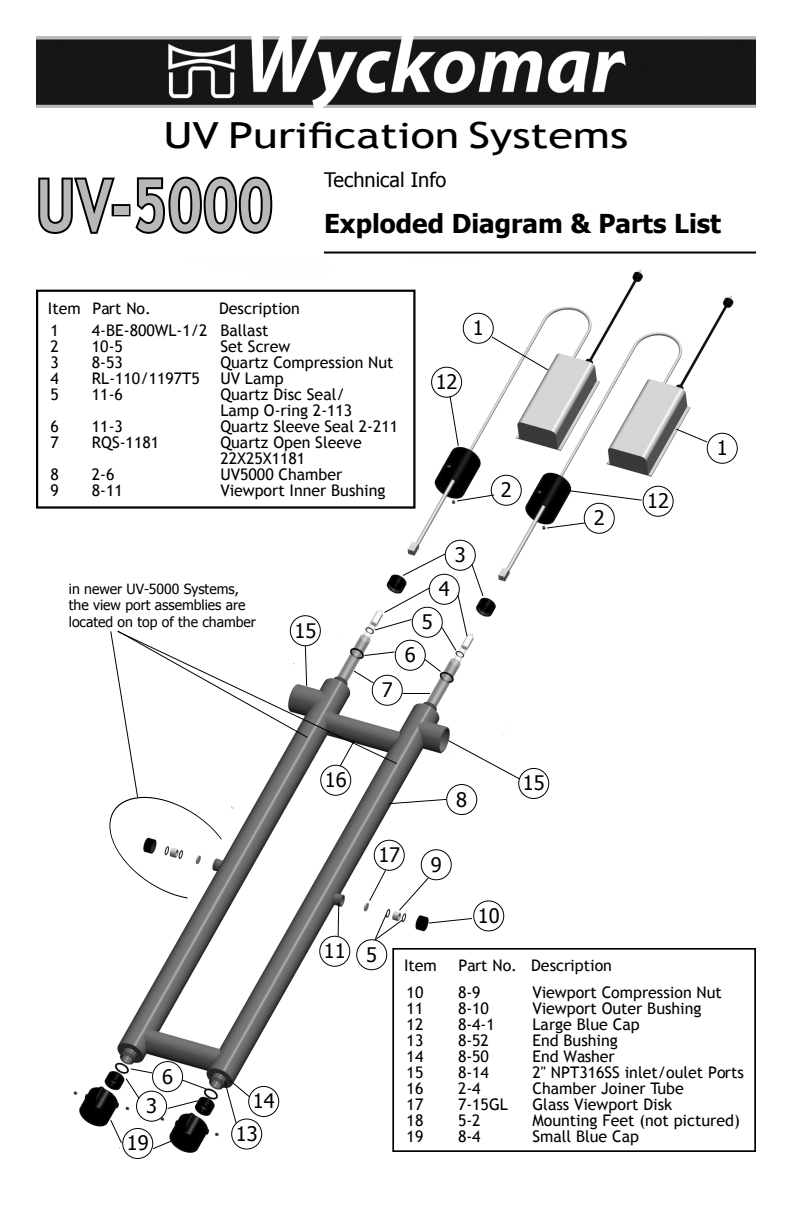
<style>
.page{position:relative;width:792px;height:1224px;background:#fff}
.page>*{position:absolute;margin:0;border:0;box-sizing:border-box;transform-origin:0 0}
.t1{font:700 72px "Trebuchet MS";letter-spacing:.025em;color:#b8b8b8;scale:.8 1}
.t2{font:36px "Trebuchet MS";color:#000;scale:1.25 1}
.t3{font:700 26px "Tahoma";color:#000}
.t4{font:20px "Tahoma";color:#000}
.t5{font:16px/16px "Trebuchet MS";color:#000}
.t6{font:14px/16.8px "Tahoma";color:#000}
</style>
<div class="page">
<img style="left:36px;top:36px;width:720px;height:72px">
<img style="left:63px;top:270px;width:675px;height:889px">
<div style="left:518px;top:768px;width:31px;height:31px;border:1px solid #000;border-radius:50%"></div>
<div style="left:248px;top:1086px;width:31px;height:31px;border:1px solid #000;border-radius:50%"></div>
<div style="left:431px;top:367px;width:31px;height:30px;border:1px solid #000;border-radius:50%"></div>
<div style="left:320px;top:936px;width:30px;height:31px;border:1px solid #000;border-radius:50%"></div>
<div style="left:445px;top:540px;width:31px;height:31px;border:1px solid #000;border-radius:50%"></div>
<div style="left:584px;top:503px;width:31px;height:31px;border:1px solid #000;border-radius:50%"></div>
<div style="left:463px;top:313px;width:31px;height:31px;border:1px solid #000;border-radius:50%"></div>
<div style="left:707px;top:433px;width:31px;height:31px;border:1px solid #000;border-radius:50%"></div>
<div style="left:491px;top:475px;width:31px;height:31px;border:1px solid #000;border-radius:50%"></div>
<svg style="left:491px;top:336px;width:58px;height:35px"></svg>
<svg style="left:675px;top:428px;width:33px;height:15px"></svg>
<svg style="left:546px;top:522px;width:40px;height:7px"></svg>
<svg style="left:456px;top:494px;width:39px;height:8px"></svg>
<div style="left:136px;top:1091px;width:31px;height:30px;border:1px solid #000;border-radius:50%"></div>
<div style="left:356px;top:939px;width:31px;height:31px;border:1px solid #000;border-radius:50%"></div>
<svg style="left:166px;top:1100px;width:33px;height:10px"></svg>
<svg style="left:224px;top:1079px;width:27px;height:45px"></svg>
<div style="left:152px;top:1061px;width:31px;height:31px;border:1px solid #000;border-radius:50%"></div>
<svg style="left:125px;top:1068px;width:28px;height:32px"></svg>
<svg style="left:181px;top:1079px;width:27px;height:11px"></svg>
<svg style="left:109px;top:553px;width:412px;height:389px"></svg>
<svg style="left:449px;top:395px;width:10px;height:52px"></svg>
<div style="left:643px;top:486px;width:30px;height:31px;border:1px solid #000;border-radius:50%"></div>
<svg style="left:569px;top:490px;width:74px;height:11px"></svg>
<hr style="left:324px;top:252px;width:432px;height:2px;background:#000">
<svg style="left:38px;top:177px;width:79px;height:57px"></svg>
<div style="left:112px;top:204px;width:18px;height:12px;border:4px solid #000"></div>
<svg style="left:135px;top:176px;width:138px;height:58px"></svg>
<div style="left:122px;top:1128px;width:31px;height:31px;border:1px solid #000;border-radius:50%"></div>
<div style="left:231px;top:1119px;width:31px;height:30px;border:1px solid #000;border-radius:50%"></div>
<div style="left:37px;top:291px;width:377px;height:217px;background:#fff"></div>
<div style="left:36px;top:290px;width:380px;height:219px;border:2px solid #000"></div>
<div style="left:393px;top:949px;width:362px;height:202px;background:#fff"></div>
<div style="left:392px;top:948px;width:364px;height:204px;border:2px solid #000"></div>
<svg style="left:152px;top:1140px;width:21px;height:10px"></svg>
<svg style="left:109px;top:1119px;width:14px;height:25px"></svg>
<h2 class="t2" style="left:163px;top:114px;width:374px">UV Purification Systems</h2>
<p class="t1" style="left:36px;top:161px;width:297px">UV-5000</p>
<p class="t4" style="left:324px;top:167px;width:124px">Technical Info</p>
<p class="t3" style="left:324px;top:205px;width:399px">Exploded Diagram &amp; Parts List</p>
<p class="t5" style="left:48px;top:301px;width:105px">Item Part No.</p>
<p class="t5" style="left:219px;top:301px;width:82px">Description</p>
<p class="t5" style="left:92px;top:323px;width:117px">4-BE-800WL-1/2<br>10-5<br>8-53<br>RL-110/1197T5<br>11-6</p>
<p class="t5" style="left:92px;top:419px;width:69px">11-3<br>RQS-1181</p>
<p class="t5" style="left:92px;top:467px;width:33px">2-6<br>8-11</p>
<p class="t5" style="left:220px;top:323px;width:179px">Ballast<br>Set Screw<br>Quartz Compression Nut<br>UV Lamp<br>Quartz Disc Seal/<br>Lamp O-ring 2-113<br>Quartz Sleeve Seal 2-211<br>Quartz Open Sleeve<br>22X25X1181<br>UV5000 Chamber<br>Viewport Inner Bushing</p>
<p class="t5" style="left:51px;top:323px;width:10px;text-align:justify">1<br>2<br>3<br>4<br>5</p>
<p class="t5" style="left:51px;top:419px;width:10px">6<br>7</p>
<p class="t5" style="left:51px;top:467px;width:10px">8<br>9</p>
<p class="t4" style="left:436px;top:368px;width:23px">12</p>
<p class="t4" style="left:473px;top:315px;width:12px">1</p>
<p class="t6" style="left:69px;top:579px;width:189px">in newer UV-5000 Systems, the view port assemblies are located on top of the chamber</p>
<p class="t4" style="left:294px;top:617px;width:23px">15</p>
<p class="t4" style="left:382px;top:677px;width:12px">7</p>
<p class="t4" style="left:455px;top:542px;width:12px">3</p>
<p class="t4" style="left:439px;top:576px;width:12px">4</p>
<p class="t4" style="left:422px;top:609px;width:12px">5</p>
<p class="t4" style="left:405px;top:642px;width:12px">6</p>
<p class="t4" style="left:501px;top:477px;width:12px">2</p>
<p class="t4" style="left:325px;top:767px;width:23px">16</p>
<p class="t4" style="left:523px;top:770px;width:23px">15</p>
<p class="t4" style="left:456px;top:786px;width:12px">8</p>
<p class="t4" style="left:378px;top:842px;width:23px">17</p>
<p class="t4" style="left:431px;top:851px;width:12px">9</p>
<p class="t4" style="left:478px;top:902px;width:23px">10</p>
<p class="t4" style="left:594px;top:505px;width:12px">2</p>
<p class="t4" style="left:647px;top:488px;width:23px">12</p>
<p class="t4" style="left:717px;top:435px;width:12px">1</p>
<p class="t4" style="left:162px;top:1063px;width:12px">6</p>
<p class="t4" style="left:146px;top:1093px;width:12px">3</p>
<p class="t4" style="left:127px;top:1130px;width:23px">19</p>
<p class="t4" style="left:253px;top:1088px;width:23px">14</p>
<p class="t4" style="left:236px;top:1120px;width:23px">13</p>
<p class="t4" style="left:324px;top:938px;width:23px">11</p>
<p class="t4" style="left:366px;top:941px;width:12px">5</p>
<p class="t5" style="left:404px;top:957px;width:34px">Item</p>
<p class="t5" style="left:458px;top:952px;width:155px;line-height:26.8px">Part No. Description<br>8-9</p>
<p class="t5" style="left:458px;top:1000px;width:51px">8-10<br>8-4-1<br>8-52<br>8-50<br>8-14<br>2-4<br>7-15GL<br>5-2<br>8-4</p>
<p class="t4" style="left:411px;top:957px;width:12px">5</p>
<p class="t5" style="left:532px;top:984px;width:213px">Viewport Compression Nut<br>Viewport Outer Bushing<br>Large Blue Cap<br>End Bushing<br>End Washer<br>2" NPT316SS inlet/oulet Ports<br>Chamber Joiner Tube<br>Glass Viewport Disk<br>Mounting Feet (not pictured)<br>Small Blue Cap</p>
<p class="t5" style="left:407px;top:984px;width:18px;text-align:justify">10<br>11<br>12<br>13<br>14<br>15<br>16<br>17<br>18<br>19</p>
</div>
